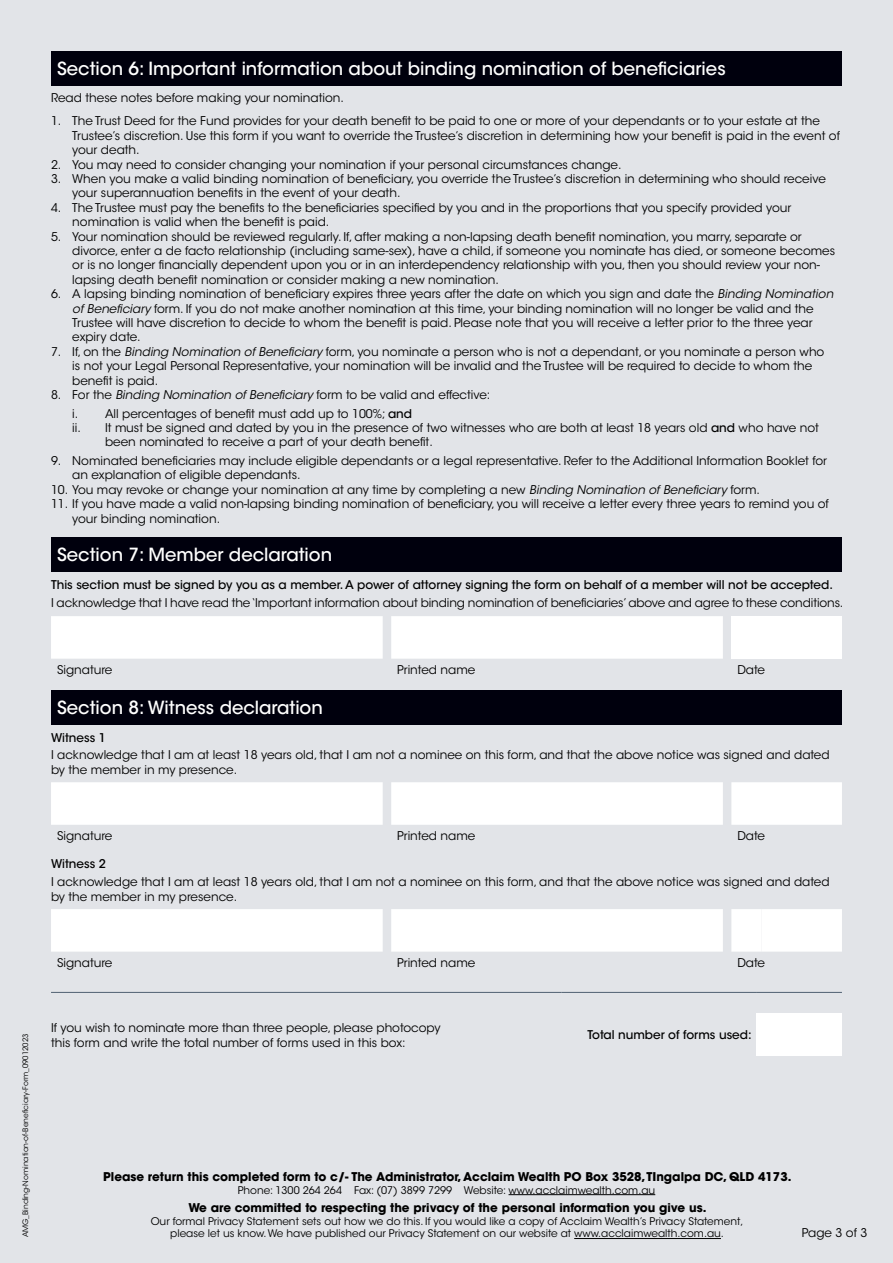
<style>
.page{position:relative;width:893px;height:1263px;background:#e2e4e8}
.page>*{position:absolute;margin:0;border:0;box-sizing:border-box;transform-origin:0 0}
.t1{font:500 18px "ITC Avant Garde Std";color:#fff}
.t2{font:12px/14.4px "ITC Avant Garde Std";color:#000}
.t3{font:700 12px "ITC Avant Garde Std";color:#000}
.t4{font:500 12px "ITC Avant Garde Std";color:#000}
.t5{font:10.5px/12.6px "ITC Avant Garde Std";color:#000;text-align:center}
.t6{font:7.5px "ITC Avant Garde Std";color:#000}
.s1{font-style:italic}
.s2{font-weight:500}
</style>
<div class="page">
<div style="left:51px;top:51px;width:791px;height:34px;background:#00000d"></div>
<div style="left:51px;top:537px;width:791px;height:34px;background:#00000d"></div>
<div style="left:51px;top:616px;width:672px;height:43px;background:#fff"></div>
<div style="left:731px;top:616px;width:111px;height:43px;background:#fff"></div>
<div style="left:51px;top:690px;width:791px;height:34px;background:#00000d"></div>
<svg style="left:51px;top:782px;width:672px;height:170px"></svg>
<svg style="left:731px;top:782px;width:111px;height:170px"></svg>
<div style="left:757px;top:1014px;width:85px;height:42px;background:#fff"></div>
<hr style="left:51px;top:992px;width:510px;height:1px;background:#506172">
<hr style="left:561px;top:992px;width:196px;height:1px;background:#506172">
<hr style="left:757px;top:992px;width:85px;height:1px;background:#506172">
<hr style="left:508px;top:1194px;width:147px;height:1px;background:#000">
<hr style="left:574px;top:1238px;width:147px;height:1px;background:#000">
<h1 class="t1" style="left:57px;top:57px;width:670px">Section 6: Important information about binding nomination of beneficiaries</h1>
<p class="t2" style="left:51px;top:91px;width:294px">Read these notes before making your nomination.</p>
<p class="t2" style="left:72px;top:114px;width:769px;text-indent:-21px">1. The Trust Deed for the Fund provides for your death benefit to be paid to one or more of your dependants or to your estate at the<br>Trustee’s discretion. Use this form if you want to override the Trustee’s discretion in determining how your benefit is paid in the event of your death.</p>
<p class="t2" style="left:51px;top:157px;width:572px">2. You may need to consider changing your nomination if your personal circumstances change.</p>
<p class="t2" style="left:72px;top:172px;width:755px;text-indent:-21px">3. When you make a valid binding nomination of beneficiary, you override the Trustee’s discretion in determining who should receive your superannuation benefits in the event of your death.</p>
<p class="t2" style="left:72px;top:200px;width:721px;text-indent:-21px">4. The Trustee must pay the benefits to the beneficiaries specified by you and in the proportions that you specify provided your nomination is valid when the benefit is paid.</p>
<p class="t2" style="left:72px;top:229px;width:764px;text-indent:-21px">5. Your nomination should be reviewed regularly. If, after making a non-lapsing death benefit nomination, you marry, separate or divorce, enter a de facto relationship (including same-sex), have a child, if someone you nominate has died, or someone becomes or is no longer financially dependent upon you or in an interdependency relationship with you, then you should review your non&shy;lapsing death benefit nomination or consider making a new nomination.</p>
<p class="t2" style="left:72px;top:287px;width:762px;text-indent:-21px">6. A lapsing binding nomination of beneficiary expires three years after the date on which you sign and date the <span class="s1">Binding Nomination of Beneficiary</span> form. If you do not make another nomination at this time, your binding nomination will no longer be valid and the Trustee will have discretion to decide to whom the benefit is paid. Please note that you will receive a letter prior to the three year expiry date.</p>
<p class="t2" style="left:72px;top:344px;width:754px;text-indent:-21px">7. If, on the <span class="s1">Binding Nomination of Beneficiary</span> form, you nominate a person who is not a dependant, or you nominate a person who is not your Legal Personal Representative, your nomination will be invalid and the Trustee will be required to decide to whom the benefit is paid.</p>
<p class="t2" style="left:72px;top:385px;width:420px;line-height:18.6px;text-indent:-21px">8. For the <span class="s1">Binding Nomination of Beneficiary</span> form to be valid and effective: i. All percentages of benefit must add up to 100%; <span class="s2">and</span></p>
<p class="t2" style="left:105px;top:421px;width:715px;text-indent:-33px">ii. It must be signed and dated by you in the presence of two witnesses who are both at least 18 years old <span class="s2">and</span> who have not been nominated to receive a part of your death benefit.</p>
<p class="t2" style="left:72px;top:454px;width:756px;text-indent:-21px">9. Nominated beneficiaries may include eligible dependants or a legal representative. Refer to the Additional Information Booklet for an explanation of eligible dependants.</p>
<p class="t2" style="left:51px;top:482px;width:710px">10. You may revoke or change your nomination at any time by completing a new <span class="s1">Binding Nomination of Beneficiary</span> form.</p>
<p class="t2" style="left:72px;top:497px;width:758px;text-indent:-21px">11. If you have made a valid non-lapsing binding nomination of beneficiary, you will receive a letter every three years to remind you of your binding nomination.</p>
<h1 class="t1" style="left:57px;top:543px;width:277px">Section 7: Member declaration</h1>
<p class="t4" style="left:51px;top:577px;width:783px">This section must be signed by you as a member. A power of attorney signing the form on behalf of a member will not be accepted.</p>
<p class="t2" style="left:51px;top:596px;width:794px">I acknowledge that I have read the ‘Important information about binding nomination of beneficiaries’ above and agree to these conditions.</p>
<p class="t2" style="left:57px;top:662px;width:57px">Signature</p>
<p class="t2" style="left:397px;top:662px;width:80px">Printed name</p>
<p class="t2" style="left:737px;top:662px;width:29px">Date</p>
<h1 class="t1" style="left:57px;top:696px;width:267px">Section 8: Witness declaration</h1>
<p class="t4" style="left:51px;top:730px;width:56px">Witness 1</p>
<p class="t2" style="left:51px;top:748px;width:780px">I acknowledge that I am at least 18 years old, that I am not a nominee on this form, and that the above notice was signed and dated by the member in my presence.</p>
<p class="t2" style="left:57px;top:828px;width:57px">Signature</p>
<p class="t2" style="left:397px;top:828px;width:80px">Printed name</p>
<p class="t2" style="left:737px;top:828px;width:29px">Date</p>
<p class="t4" style="left:51px;top:857px;width:56px">Witness 2</p>
<p class="t2" style="left:51px;top:875px;width:780px">I acknowledge that I am at least 18 years old, that I am not a nominee on this form, and that the above notice was signed and dated by the member in my presence.</p>
<p class="t2" style="left:57px;top:955px;width:57px">Signature</p>
<p class="t2" style="left:397px;top:955px;width:80px">Printed name</p>
<p class="t2" style="left:737px;top:955px;width:29px">Date</p>
<p class="t6" style="left:21px;top:1237px;width:205px;rotate:-90deg">AMG_Binding-Nomination-of-Beneficiary-Form_09012023</p>
<p class="t2" style="left:51px;top:1021px;width:391px">If you wish to nominate more than three people, please photocopy this form and write the total number of forms used in this box:</p>
<p class="t4" style="left:587px;top:1027px;width:166px">Total number of forms used:</p>
<p class="t3" style="left:103px;top:1169px;width:690px">Please return this completed form to c/- The Administrator, Acclaim Wealth PO Box 3528, TIngalpa DC, QLD 4173.</p>
<p class="t5" style="left:238px;top:1184px;width:419px">Phone: 1300 264 264 Fax: (07) 3899 7299 Website: www.acclaimwealth.com.au</p>
<p class="t3" style="left:188px;top:1200px;width:520px">We are committed to respecting the privacy of the personal information you give us.</p>
<p class="t5" style="left:151px;top:1215px;width:594px">Our formal Privacy Statement sets out how we do this. If you would like a copy of Acclaim Wealth’s Privacy Statement, please let us know. We have published our Privacy Statement on our website at www.acclaimwealth.com.au.</p>
<p class="t2" style="left:802px;top:1226px;width:67px">Page 3 of 3</p>
</div>
